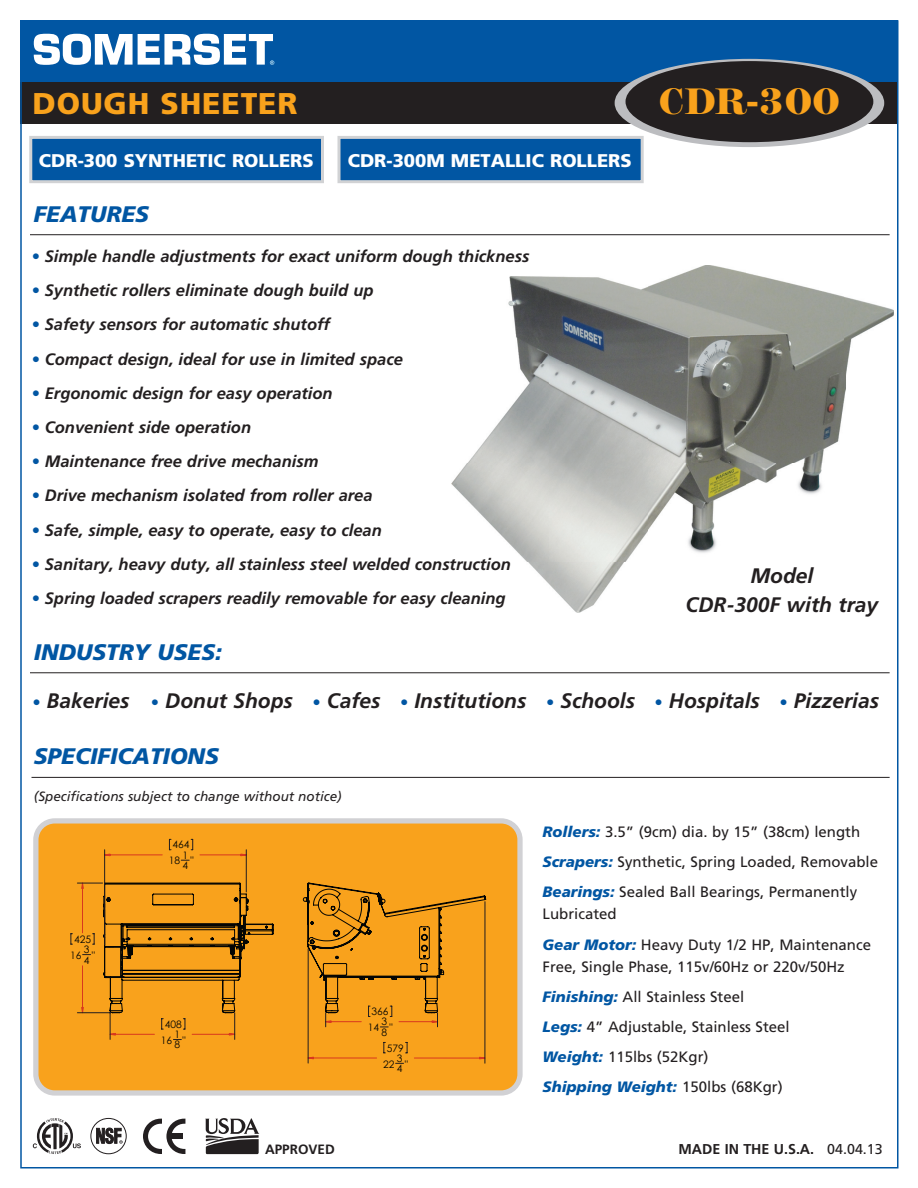
<style>
.page{position:relative;width:918px;height:1188px;background:#fff}
.page>*{position:absolute;margin:0;border:0;box-sizing:border-box;transform-origin:0 0}
.t1{font:800 38.25px "Modern No 216";color:#f9a21c}
.t2{font:900 30px "Frutiger";letter-spacing:.03em;color:#f9a21c}
.t3{font:italic 900 22.5px "Frutiger";color:#0156a3}
.t4{font:italic 700 21px/29.7px "Frutiger";color:#231f20;text-align:center}
.t5{font:900 18.3px "Frutiger";color:#fff}
.t6{font:italic 700 16.5px "Frutiger";color:#231f20}
.t7{font:15px/30px "Frutiger";color:#231f20}
.t8{font:700 14.25px "Frutiger";color:#231f20}
.t9{font:italic 13.5px "Frutiger";color:#231f20}
.t10{font:700 13.5px "Frutiger";color:#231f20}
.t11{font:10.2px/10.5px "Century Gothic";color:#040503}
.s1{color:#0156a3}
.s2{font-size:16.5px;color:#0156a3}
.s3{font-weight:900;font-style:italic;color:#0156a3}
.s4{font-weight:400}
</style>
<div class="page">
<div style="left:20px;top:20px;width:878px;height:90px;background:#0156a3"></div>
<div style="left:20px;top:82px;width:878px;height:42px;background:#231f20"></div>
<hr style="left:30px;top:673px;width:860px;height:1px;background:#231f20">
<div style="left:615px;top:59px;width:269px;height:88px;background:#bcbdc0;border-radius:50%"></div>
<div style="left:626px;top:61px;width:247px;height:81px;background:#231f20;border-radius:50%"></div>
<img style="left:452px;top:265px;width:442px;height:348px">
<hr style="left:30px;top:234px;width:860px;height:1px;background:#231f20">
<div style="left:90px;top:1118px;width:37px;height:36px;border:1px solid #231f20;border-radius:50%"></div>
<svg style="left:96px;top:1128px;width:27px;height:16px"></svg>
<svg style="left:33px;top:1118px;width:48px;height:36px"></svg>
<svg style="left:143px;top:1119px;width:42px;height:35px"></svg>
<div style="left:170px;top:1133px;width:13px;height:5px;background:#231f20"></div>
<svg style="left:205px;top:1118px;width:54px;height:36px"></svg>
<div style="left:29px;top:136px;width:295px;height:47px;background:#0156a3;border:3px solid #d1d2d4"></div>
<div style="left:338px;top:136px;width:306px;height:47px;background:#0156a3;border:3px solid #d1d2d4"></div>
<hr style="left:32px;top:777px;width:858px;height:1px;background:#231f20">
<div style="left:36px;top:821px;width:484px;height:272px;background:#f9a21c;border-radius:19px"></div>
<div style="left:33px;top:818px;width:490px;height:278px;border:5px solid #d1d1d4;border-radius:19px"></div>
<svg style="left:82px;top:854px;width:403px;height:205px"></svg>
<svg style="left:103px;top:882px;width:383px;height:131px"></svg>
<svg style="left:437px;top:1013px;width:1px;height:14px"></svg>
<svg style="left:325px;top:1013px;width:1px;height:14px"></svg>
<svg style="left:390px;top:1006px;width:3px;height:11px"></svg>
<svg style="left:368px;top:1006px;width:2px;height:11px"></svg>
<hr style="left:485px;top:902px;width:1px;height:161px;background:#221d1f">
<hr style="left:308px;top:949px;width:1px;height:114px;background:#221d1f">
<svg style="left:406px;top:1042px;width:2px;height:12px"></svg>
<svg style="left:384px;top:1042px;width:1px;height:12px"></svg>
<svg style="left:234px;top:1013px;width:1px;height:26px"></svg>
<svg style="left:110px;top:1013px;width:1px;height:26px"></svg>
<svg style="left:183px;top:1018px;width:3px;height:12px"></svg>
<svg style="left:161px;top:1018px;width:2px;height:12px"></svg>
<hr style="left:246px;top:850px;width:1px;height:42px;background:#221d1f">
<hr style="left:104px;top:850px;width:1px;height:95px;background:#221d1f">
<hr style="left:77px;top:1012px;width:34px;height:1px;background:#221d1f">
<svg style="left:77px;top:883px;width:26px;height:1px"></svg>
<svg style="left:169px;top:839px;width:2px;height:11px"></svg>
<svg style="left:191px;top:839px;width:2px;height:11px"></svg>
<svg style="left:93px;top:933px;width:2px;height:12px"></svg>
<svg style="left:71px;top:933px;width:1px;height:12px"></svg>
<svg style="left:34px;top:34px;width:240px;height:31px"></svg>
<h2 class="t2" style="left:33px;top:85px;width:266px">DOUGH SHEETER</h2>
<p class="t5" style="left:39px;top:149px;width:276px">CDR-300 SYNTHETIC ROLLERS</p>
<p class="t5" style="left:348px;top:149px;width:286px">CDR-300M METALLIC ROLLERS</p>
<h3 class="t3" style="left:34px;top:200px;width:117px">FEATURES</h3>
<p class="t6" style="left:32px;top:246px;width:499px"><span class="s1">•</span> Simple handle adjustments for exact uniform dough thickness</p>
<p class="t6" style="left:32px;top:281px;width:344px"><span class="s1">•</span> Synthetic rollers eliminate dough build up</p>
<p class="t6" style="left:32px;top:315px;width:300px"><span class="s1">•</span> Safety sensors for automatic shutoff</p>
<p class="t6" style="left:32px;top:349px;width:373px"><span class="s1">•</span> Compact design, ideal for use in limited space</p>
<p class="t6" style="left:32px;top:383px;width:303px"><span class="s1">•</span> Ergonomic design for easy operation</p>
<p class="t6" style="left:32px;top:418px;width:221px"><span class="s1">•</span> Convenient side operation</p>
<p class="t6" style="left:32px;top:452px;width:289px"><span class="s1">•</span> Maintenance free drive mechanism</p>
<p class="t6" style="left:32px;top:486px;width:343px"><span class="s1">•</span> Drive mechanism isolated from roller area</p>
<p class="t6" style="left:32px;top:520px;width:352px"><span class="s1">•</span> Safe, simple, easy to operate, easy to clean</p>
<p class="t6" style="left:32px;top:555px;width:481px"><span class="s1">•</span> Sanitary, heavy duty, all stainless steel welded construction</p>
<p class="t6" style="left:32px;top:589px;width:476px"><span class="s1">•</span> Spring loaded scrapers readily removable for easy cleaning</p>
<h1 class="t1" style="left:659px;top:80px;width:182px">CDR-300</h1>
<p class="t4" style="left:686px;top:560px;width:194px">Model<br>CDR-300F with tray</p>
<h3 class="t3" style="left:34px;top:638px;width:190px">INDUSTRY USES:</h3>
<p class="t4" style="left:32px;top:686px;width:849px"><span class="s2">•</span> Bakeries <span class="s2">•</span> Donut Shops <span class="s2">•</span> Cafes <span class="s2">•</span> Institutions <span class="s2">•</span> Schools <span class="s2">•</span> Hospitals <span class="s2">•</span> Pizzerias</p>
<h3 class="t3" style="left:34px;top:743px;width:187px">SPECIFICATIONS</h3>
<p class="t9" style="left:34px;top:788px;width:309px">(Specifications subject to change without notice)</p>
<p class="t11" style="left:173px;top:839px;width:19px">464</p>
<p class="t11" style="left:74px;top:934px;width:19px">425</p>
<p class="t11" style="left:70px;top:950px;width:13px">16</p>
<p class="t11" style="left:84px;top:944px;width:7px">3<br>4</p>
<p class="t11" style="left:92px;top:950px;width:5px">"</p>
<p class="t11" style="left:169px;top:855px;width:13px">18</p>
<p class="t11" style="left:182px;top:850px;width:7px">1<br>4</p>
<p class="t11" style="left:190px;top:855px;width:5px">"</p>
<p class="t11" style="left:165px;top:1019px;width:19px">408</p>
<p class="t11" style="left:161px;top:1035px;width:13px">16</p>
<p class="t11" style="left:175px;top:1029px;width:7px">1<br>8</p>
<p class="t11" style="left:183px;top:1035px;width:5px">"</p>
<p class="t11" style="left:372px;top:1006px;width:19px">366</p>
<p class="t11" style="left:368px;top:1022px;width:13px">14</p>
<p class="t11" style="left:381px;top:1016px;width:7px">3<br>8</p>
<p class="t11" style="left:389px;top:1022px;width:5px">"</p>
<p class="t11" style="left:387px;top:1042px;width:19px">579</p>
<p class="t11" style="left:383px;top:1058px;width:13px">22</p>
<p class="t11" style="left:397px;top:1053px;width:7px">3<br>4</p>
<p class="t11" style="left:405px;top:1058px;width:5px">"</p>
<p class="t7" style="left:543px;top:817px;width:337px"><span class="s3">Rollers:</span> 3.5” (9cm) dia. by 15” (38cm) length<br><span class="s3">Scrapers:</span> Synthetic, Spring Loaded, Removable<br><span class="s3">Bearings:</span> Sealed Ball Bearings, Permanently</p>
<p class="t7" style="left:543px;top:899px;width:330px">Lubricated<br><span class="s3">Gear Motor:</span> Heavy Duty 1/2 HP, Maintenance</p>
<p class="t7" style="left:543px;top:952px;width:304px">Free, Single Phase, 115v/60Hz or 220v/50Hz <span class="s3">Finishing:</span> All Stainless Steel<br><span class="s3">Legs:</span> 4” Adjustable, Stainless Steel <span class="s3">Weight:</span> 115lbs (52Kgr)<br><span class="s3">Shipping Weight:</span> 150lbs (68Kgr)</p>
<p class="t10" style="left:265px;top:1142px;width:71px">APPROVED</p>
<p class="t8" style="left:678px;top:1141px;width:206px">MADE IN THE U.S.A. <span class="s4">04.04.13</span></p>
</div>
